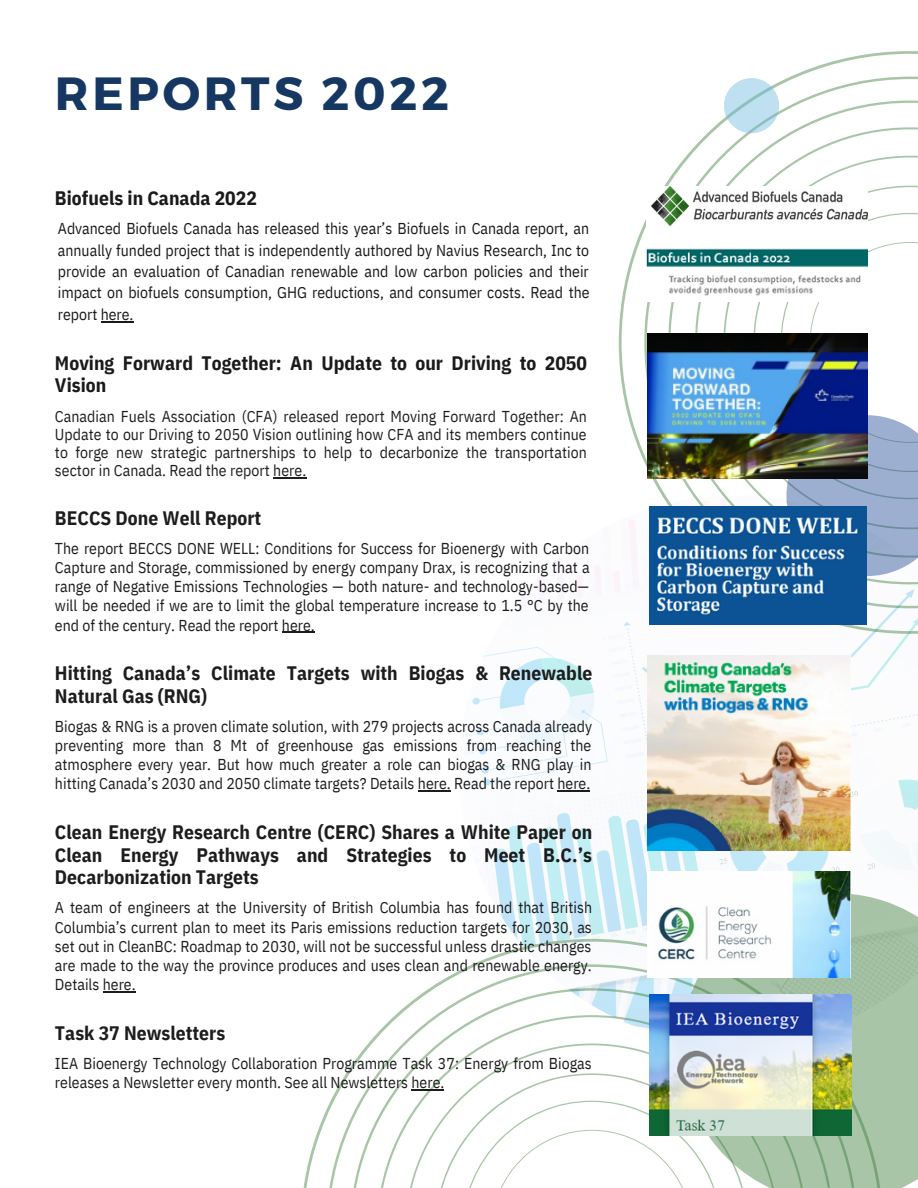
<style>
.page{position:relative;width:918px;height:1188px;background:#fff}
.page>*{position:absolute;margin:0;border:0;box-sizing:border-box;transform-origin:0 0}
.t1{font:700 46.5px "Montserrat";letter-spacing:.08em;color:#153761}
.t2{font:700 19.5px/22.5px "IBM Plex Sans Cond";color:#1d1d1d}
.t3{font:700 19.5px/22.5px "IBM Plex Sans Cond";color:#1a1a1a}
.t4{font:15.75px/19.2px "IBM Plex Sans Cond";color:#1d1d1d;text-align:justify}
.t5{font:15.75px/21.3px "IBM Plex Sans Cond";color:#1a1a1a;text-align:justify}
.t6{font:15.75px/18px "IBM Plex Sans Cond";letter-spacing:.005em;color:#201f20;text-align:justify}
</style>
<div class="page">
<img style="left:462px;top:557px;width:456px;height:382px">
<svg style="left:619px;top:51px;width:299px;height:583px"></svg>
<svg style="left:644px;top:77px;width:274px;height:531px"></svg>
<svg style="left:851px;top:893px;width:67px;height:295px;background:#abc6ab"></svg>
<svg style="left:303px;top:939px;width:580px;height:249px"></svg>
<svg style="left:326px;top:964px;width:532px;height:224px"></svg>
<svg style="left:781px;top:213px;width:137px;height:363px"></svg>
<svg style="left:724px;top:78px;width:55px;height:55px;background:#b9dcea"></svg>
<img style="left:647px;top:199px;width:220px;height:103px">
<img style="left:647px;top:334px;width:221px;height:145px">
<img style="left:649px;top:506px;width:218px;height:118px">
<img style="left:647px;top:656px;width:204px;height:194px">
<img style="left:647px;top:872px;width:204px;height:106px">
<img style="left:650px;top:995px;width:201px;height:140px">
<img style="left:651px;top:187px;width:216px;height:38px">
<hr style="left:101px;top:321px;width:32px;height:1px;background:#1a1a1a">
<hr style="left:273px;top:477px;width:33px;height:1px;background:#201f20">
<hr style="left:282px;top:632px;width:33px;height:1px;background:#1d1d1d">
<hr style="left:418px;top:791px;width:33px;height:1px;background:#1d1d1d">
<hr style="left:557px;top:791px;width:33px;height:1px;background:#1d1d1d">
<hr style="left:103px;top:991px;width:33px;height:1px;background:#1d1d1d">
<hr style="left:412px;top:1089px;width:32px;height:1px;background:#1d1d1d">
<h1 class="t1" style="left:55px;top:63px;width:396px">REPORTS 2022</h1>
<p class="t3" style="left:55px;top:187px;width:203px">Biofuels in Canada 2022</p>
<p class="t5" style="left:58px;top:218px;width:533px">Advanced Biofuels Canada has released this year’s Biofuels in Canada report, an annually funded project that is independently authored by Navius Research, Inc to provide an evaluation of Canadian renewable and low carbon policies and their impact on biofuels consumption, GHG reductions, and consumer costs. Read the report here.</p>
<p class="t3" style="left:55px;top:351px;width:534px">Moving Forward Together: An Update to our Driving to 2050<br>Vision</p>
<p class="t6" style="left:55px;top:407px;width:533px">Canadian Fuels Association (CFA) released report Moving Forward Together: An Update to our Driving to 2050 Vision outlining how CFA and its members continue to forge new strategic partnerships to help to decarbonize the transportation sector in Canada. Read the report here.</p>
<p class="t2" style="left:55px;top:506px;width:208px">BECCS Done Well Report</p>
<p class="t4" style="left:55px;top:539px;width:536px">The report BECCS DONE WELL: Conditions for Success for Bioenergy with Carbon Capture and Storage, commissioned by energy company Drax, is recognizing that a range of Negative Emissions Technologies — both nature- and technology-based— will be needed if we are to limit the global temperature increase to 1.5 °C by the end of the century. Read the report here.</p>
<p class="t2" style="left:55px;top:662px;width:539px">Hitting Canada’s Climate Targets with Biogas &amp; Renewable<br>Natural Gas (RNG)</p>
<p class="t4" style="left:55px;top:717px;width:539px">Biogas &amp; RNG is a proven climate solution, with 279 projects across Canada already preventing more than 8 Mt of greenhouse gas emissions from reaching the atmosphere every year. But how much greater a role can biogas &amp; RNG play in hitting Canada’s 2030 and 2050 climate targets? Details here. Read the report here.</p>
<p class="t2" style="left:55px;top:821px;width:539px;text-align:justify">Clean Energy Research Centre (CERC) Shares a White Paper on Clean Energy Pathways and Strategies to Meet B.C.’s Decarbonization Targets</p>
<p class="t4" style="left:55px;top:898px;width:539px">A team of engineers at the University of British Columbia has found that British Columbia’s current plan to meet its Paris emissions reduction targets for 2030, as set out in CleanBC: Roadmap to 2030, will not be successful unless drastic changes are made to the way the province produces and uses clean and renewable energy.<br>Details here.</p>
<p class="t2" style="left:55px;top:1021px;width:172px">Task 37 Newsletters</p>
<p class="t4" style="left:55px;top:1054px;width:538px">IEA Bioenergy Technology Collaboration Programme Task 37: Energy from Biogas releases a Newsletter every month. See all Newsletters here.</p>
</div>
